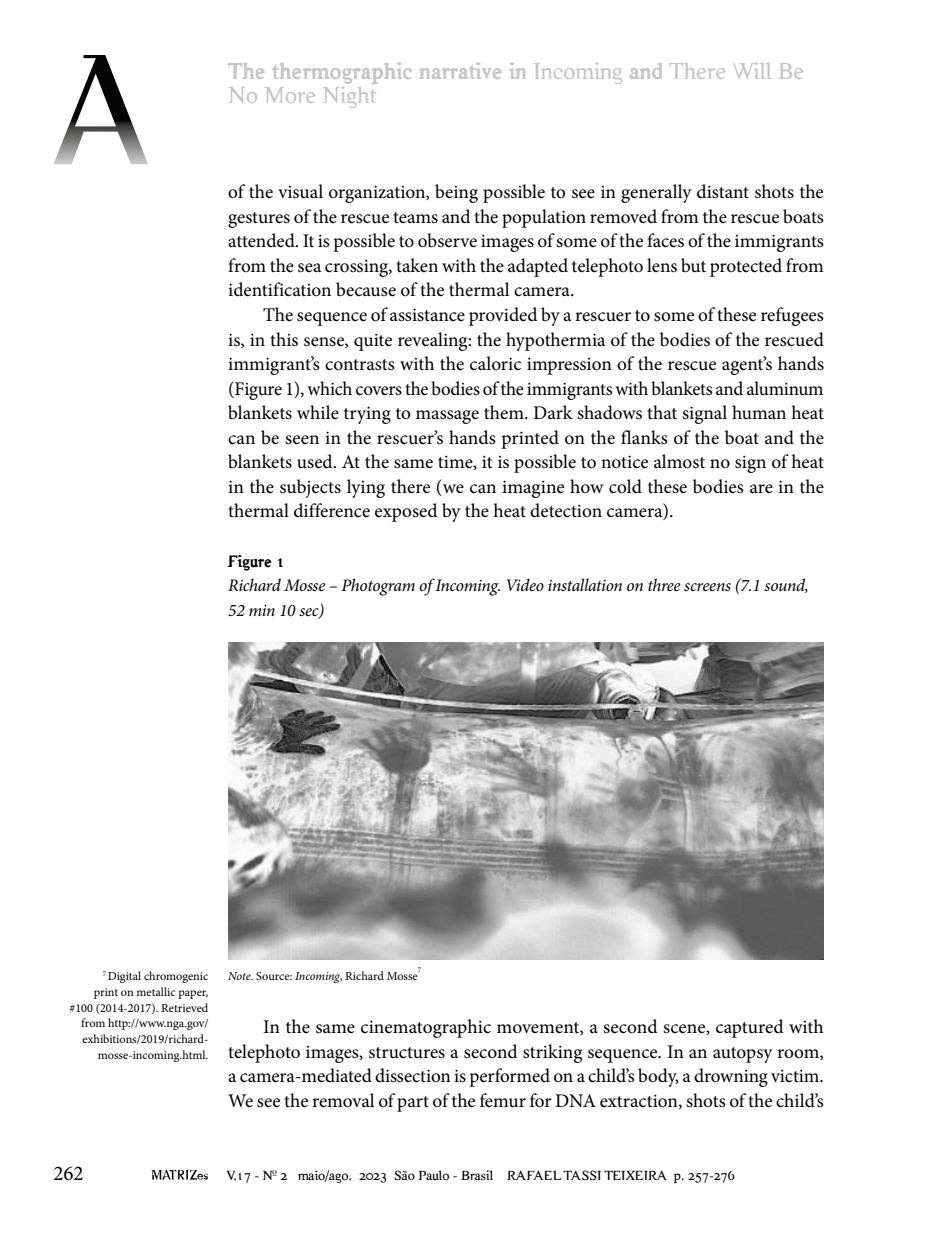
<style>
.page{position:relative;width:943px;height:1241px;background:#fff}
.page>*{position:absolute;margin:0;border:0;box-sizing:border-box;transform-origin:0 0}
.t1{font:700 24.5px/24.5px "Hard Times";color:#c6c6c6}
.t2{font:21px "Minion Pro";color:#000}
.t3{font:19.25px/24.5px "Minion Pro";color:#000;text-align:justify}
.t4{font:italic 17.5px/24.5px "Minion Pro";letter-spacing:-.02em;color:#000}
.t5{font:700 17.5px "Hard Times";color:#000}
.t6{font:14px "Hard Times";color:#000}
.t7{font:12.25px/15.8px "Minion Pro";color:#000;text-align:right}
.t8{font:7.17px "Minion Pro";color:#000}
.s1{font-weight:400}
.s2{font-style:italic}
</style>
<div class="page">
<svg style="left:151px;top:1169px;width:57px;height:11px"></svg>
<svg style="left:53px;top:55px;width:95px;height:109px"></svg>
<img style="left:228px;top:643px;width:595px;height:316px">
<p class="t1" style="left:228px;top:57px;width:578px">The thermographic narrative in <span class="s1">Incoming</span> and <span class="s1">There Will Be<br>No More Night</span></p>
<p class="t3" style="left:228px;top:180px;width:597px">of the visual organization, being possible to see in generally distant shots the gestures of the rescue teams and the population removed from the rescue boats attended. It is possible to observe images of some of the faces of the immigrants from the sea crossing, taken with the adapted telephoto lens but protected from identification because of the thermal camera.</p>
<p class="t3" style="left:228px;top:303px;width:597px;text-indent:35px">The sequence of assistance provided by a rescuer to some of these refugees is, in this sense, quite revealing: the hypothermia of the bodies of the rescued immigrant’s contrasts with the caloric impression of the rescue agent’s hands (Figure 1), which covers the bodies of the immigrants with blankets and aluminum blankets while trying to massage them. Dark shadows that signal human heat can be seen in the rescuer’s hands printed on the flanks of the boat and the blankets used. At the same time, it is possible to notice almost no sign of heat in the subjects lying there (we can imagine how cold these bodies are in the thermal difference exposed by the heat detection camera).</p>
<p class="t5" style="left:228px;top:549px;width:58px">Figure 1</p>
<p class="t4" style="left:228px;top:573px;width:582px">Richard Mosse – Photogram of Incoming. Video installation on three screens (7.1 sound,<br>52 min 10 sec)</p>
<p class="t7" style="left:69px;top:968px;width:140px"><sup>7</sup> Digital chromogenic<br>print on metallic paper, #100 (2014-2017). Retrieved from http://www.nga.gov/ exhibitions/2019/richard&shy;mosse-incoming.html.</p>
<p class="t8" style="left:418px;top:964px;width:5px">7</p>
<p class="t7" style="left:228px;top:968px;width:191px"><span class="s2">Note</span>. Source: <span class="s2">Incoming</span>, Richard Mosse</p>
<p class="t3" style="left:228px;top:1014px;width:597px;text-indent:35px">In the same cinematographic movement, a second scene, captured with telephoto images, structures a second striking sequence. In an autopsy room, a camera-mediated dissection is performed on a child’s body, a drowning victim.<br>We see the removal of part of the femur for DNA extraction, shots of the child’s</p>
<p class="t2" style="left:53px;top:1158px;width:32px">262</p>
<p class="t6" style="left:227px;top:1167px;width:509px">V.17 - Nº 2 maio/ago. 2023 São Paulo - Brasil RAFAEL TASSI TEIXEIRA p. 257-276</p>
</div>
